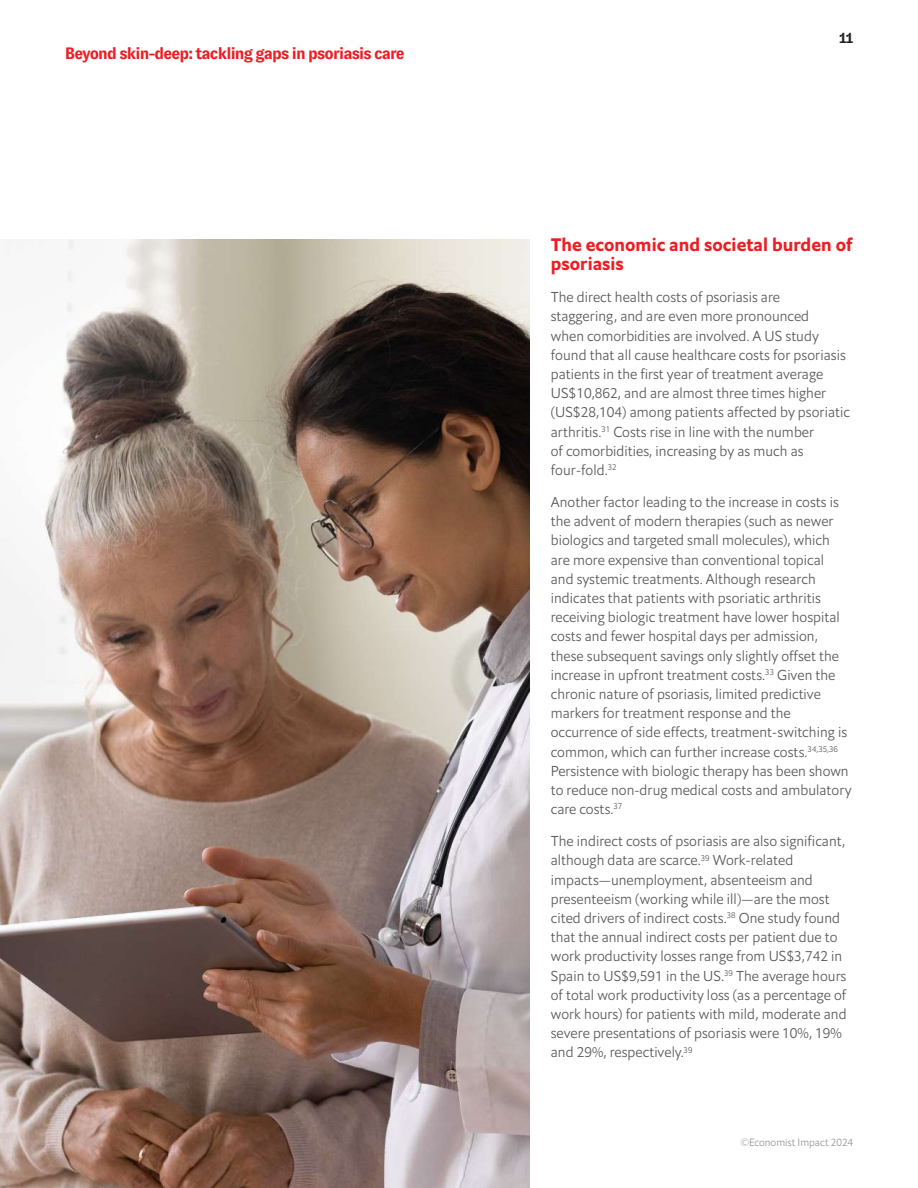
<style>
.page{position:relative;width:918px;height:1188px;background:#fff}
.page>*{position:absolute;margin:0;border:0;box-sizing:border-box;transform-origin:0 0}
.t1{font:18px/19.2px "Econ Sans Bol";letter-spacing:.005em;color:#ee1d23}
.t2{font:700 16.5px "GT Zirkon";letter-spacing:-.05em;color:#ee1d23}
.t3{font:700 15px "GT Zirkon";color:#231f20}
.t4{font:14.25px/19.2px "Econ Sans Lig";letter-spacing:.005em;color:#57585a}
.t5{font:10.5px "Econ Sans Lig";color:#939598}
</style>
<div class="page">
<img style="left:0;top:240px;width:529px;height:948px">
<p class="t2" style="left:65px;top:44px;width:341px">Beyond skin-deep: tackling gaps in psoriasis care</p>
<p class="t3" style="left:839px;top:29px;width:16px">11</p>
<p class="t1" style="left:551px;top:235px;width:303px">The economic and societal burden of psoriasis</p>
<p class="t4" style="left:551px;top:288px;width:301px">The direct health costs of psoriasis are<br>staggering, and are even more pronounced<br>when comorbidities are involved. A US study found that all cause healthcare costs for psoriasis patients in the first year of treatment average US$10,862, and are almost three times higher (US$28,104) among patients affected by psoriatic arthritis.<sup>31</sup> Costs rise in line with the number<br>of comorbidities, increasing by as much as four-fold.<sup>32</sup></p>
<p class="t4" style="left:551px;top:492px;width:302px">Another factor leading to the increase in costs is the advent of modern therapies (such as newer biologics and targeted small molecules), which are more expensive than conventional topical<br>and systemic treatments. Although research indicates that patients with psoriatic arthritis receiving biologic treatment have lower hospital costs and fewer hospital days per admission, these subsequent savings only slightly offset the increase in upfront treatment costs.<sup>33</sup> Given the chronic nature of psoriasis, limited predictive markers for treatment response and the occurrence of side effects, treatment-switching is common, which can further increase costs.<sup>34,35,36<br></sup>Persistence with biologic therapy has been shown to reduce non-drug medical costs and ambulatory care costs.<sup>37</sup></p>
<p class="t4" style="left:551px;top:831px;width:297px">The indirect costs of psoriasis are also significant, although data are scarce.<sup>39</sup> Work-related impacts—unemployment, absenteeism and presenteeism (working while ill)—are the most cited drivers of indirect costs.<sup>38</sup> One study found that the annual indirect costs per patient due to work productivity losses range from US$3,742 in Spain to US$9,591 in the US.<sup>39</sup> The average hours of total work productivity loss (as a percentage of work hours) for patients with mild, moderate and severe presentations of psoriasis were 10%, 19% and 29%, respectively.<sup>39</sup></p>
<p class="t5" style="left:740px;top:1136px;width:114px">©Economist Impact 2024</p>
</div>
